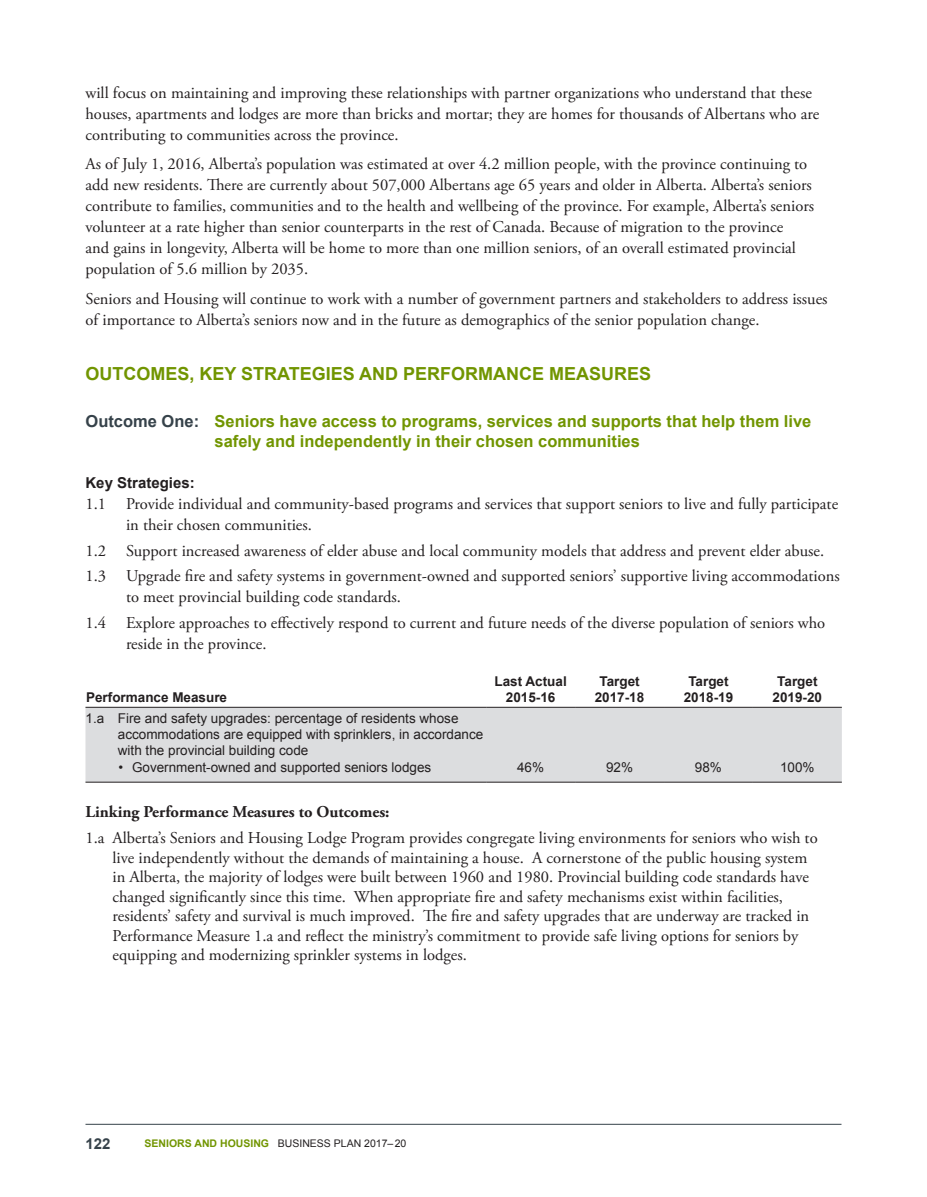
<style>
.page{position:relative;width:927px;height:1197px;background:#fff}
.page>*{position:absolute;margin:0;border:0;box-sizing:border-box;transform-origin:0 0}
.paragraph_text__last{font:700 18px "Arial";color:#719500}
.paragraph_text{font:16.5px/21px "Adobe Garamond Pro";color:#231f20}
.Linking_PM_-_number{font:16.5px/19.5px "Adobe Garamond Pro";color:#231f20}
.Key_Strategies_conte{font:16.5px/21px "Adobe Garamond Pro";color:#231f20}
.paragraph_text__last-2{font:16.5px/21px "Adobe Garamond Pro";color:#231f20}
.Outcome_Subh_2_neste{font:700 16.5px/19.8px "Arial";color:#719500}
.Linking_PM_-_heading{font:700 16.5px "Adobe Garamond Pro";color:#231f20}
.Key_Strategies_headi{font:700 15px "Arial";color:#231f20}
.t1{font:700 15px "Arial";color:#36424a}
.L_column{font:13.5px/16.2px "Arial";color:#231f20}
.Year_Header{font:700 13.5px "Arial";color:#231f20}
.Left_header{font:700 13.5px "Arial";color:#231f20}
.Data{font:13.5px "Arial";color:#231f20}
.Footer_-_Ministry_Na{font:10.5px "Arial";color:#231f20}
.s1{color:#36424a}
.s2{font-weight:700;color:#719500}
</style>
<div class="page">
<div style="left:86px;top:708px;width:756px;height:74px;background:#dcdddf"></div>
<hr style="left:86px;top:707px;width:400px;height:1px;background:#231f20">
<hr style="left:486px;top:707px;width:89px;height:1px;background:#231f20">
<hr style="left:575px;top:707px;width:89px;height:1px;background:#231f20">
<hr style="left:664px;top:707px;width:89px;height:1px;background:#231f20">
<hr style="left:753px;top:707px;width:89px;height:1px;background:#231f20">
<hr style="left:86px;top:782px;width:400px;height:1px;background:#231f20">
<hr style="left:486px;top:782px;width:89px;height:1px;background:#231f20">
<hr style="left:575px;top:782px;width:89px;height:1px;background:#231f20">
<hr style="left:664px;top:782px;width:89px;height:1px;background:#231f20">
<hr style="left:753px;top:782px;width:89px;height:1px;background:#231f20">
<hr style="left:86px;top:1124px;width:756px;height:1px;background:#36424a">
<p class="paragraph_text" style="left:86px;top:83px;width:735px">will focus on maintaining and improving these relationships with partner organizations who understand that these houses, apartments and lodges are more than bricks and mortar; they are homes for thousands of Albertans who are contributing to communities across the province.</p>
<p class="paragraph_text" style="left:86px;top:154px;width:730px">As of July 1, 2016, Alberta’s population was estimated at over 4.2 million people, with the province continuing to add new residents. There are currently about 507,000 Albertans age 65 years and older in Alberta. Alberta’s seniors contribute to families, communities and to the health and wellbeing of the province. For example, Alberta’s seniors volunteer at a rate higher than senior counterparts in the rest of Canada. Because of migration to the province<br>and gains in longevity, Alberta will be home to more than one million seniors, of an overall estimated provincial population of 5.6 million by 2035.</p>
<p class="paragraph_text__last-2" style="left:86px;top:289px;width:744px">Seniors and Housing will continue to work with a number of government partners and stakeholders to address issues of importance to Alberta’s seniors now and in the future as demographics of the senior population change.</p>
<p class="paragraph_text__last" style="left:86px;top:362px;width:567px">OUTCOMES, KEY STRATEGIES AND PERFORMANCE MEASURES</p>
<p class="Outcome_Subh_2_neste" style="left:214px;top:412px;width:598px;text-indent:-129px"><span class="s1">Outcome One:</span> Seniors have access to programs, services and supports that help them live safely and independently in their chosen communities</p>
<p class="Key_Strategies_headi" style="left:86px;top:473px;width:111px">Key Strategies:</p>
<p class="Key_Strategies_conte" style="left:126px;top:494px;width:714px;text-indent:-40px">1.1 Provide individual and community-based programs and services that support seniors to live and fully participate in their chosen communities.</p>
<p class="Key_Strategies_conte" style="left:86px;top:541px;width:740px">1.2 Support increased awareness of elder abuse and local community models that address and prevent elder abuse.</p>
<p class="Key_Strategies_conte" style="left:126px;top:566px;width:715px;text-indent:-40px">1.3 Upgrade fire and safety systems in government-owned and supported seniors’ supportive living accommodations to meet provincial building code standards.</p>
<p class="Key_Strategies_conte" style="left:126px;top:613px;width:701px;text-indent:-40px">1.4 Explore approaches to effectively respond to current and future needs of the diverse population of seniors who reside in the province.</p>
<p class="Left_header" style="left:86px;top:688px;width:143px">Performance Measure</p>
<p class="Year_Header" style="left:495px;top:672px;width:74px">Last Actual</p>
<p class="Year_Header" style="left:506px;top:688px;width:51px">2015-16</p>
<p class="Year_Header" style="left:599px;top:672px;width:42px">Target</p>
<p class="Year_Header" style="left:595px;top:688px;width:51px">2017-18</p>
<p class="Year_Header" style="left:688px;top:672px;width:42px">Target</p>
<p class="Year_Header" style="left:684px;top:688px;width:51px">2018-19</p>
<p class="Year_Header" style="left:777px;top:672px;width:42px">Target</p>
<p class="Year_Header" style="left:773px;top:688px;width:51px">2019-20</p>
<p class="L_column" style="left:118px;top:710px;width:367px;text-indent:-32px">1.a Fire and safety upgrades: percentage of residents whose accommodations are equipped with sprinklers, in accordance with the provincial building code</p>
<p class="L_column" style="left:119px;top:759px;width:314px">• Government-owned and supported seniors lodges</p>
<p class="Data" style="left:517px;top:758px;width:29px">46%</p>
<p class="Data" style="left:606px;top:758px;width:29px">92%</p>
<p class="Data" style="left:695px;top:758px;width:29px">98%</p>
<p class="Data" style="left:780px;top:758px;width:36px">100%</p>
<p class="Linking_PM_-_heading" style="left:85px;top:802px;width:306px">Linking Performance Measures to Outcomes:</p>
<p class="Linking_PM_-_number" style="left:112px;top:829px;width:707px;text-indent:-27px">1.a Alberta’s Seniors and Housing Lodge Program provides congregate living environments for seniors who wish to live independently without the demands of maintaining a house. A cornerstone of the public housing system in Alberta, the majority of lodges were built between 1960 and 1980. Provincial building code standards have changed significantly since this time. When appropriate fire and safety mechanisms exist within facilities, residents’ safety and survival is much improved. The fire and safety upgrades that are underway are tracked in Performance Measure 1.a and reflect the ministry’s commitment to provide safe living options for seniors by equipping and modernizing sprinkler systems in lodges.</p>
<p class="t1" style="left:86px;top:1133px;width:27px">122</p>
<p class="Footer_-_Ministry_Na" style="left:145px;top:1136px;width:263px"><span class="s2">SENIORS AND HOUSING</span> BUSINESS PLAN 2017–20</p>
</div>
